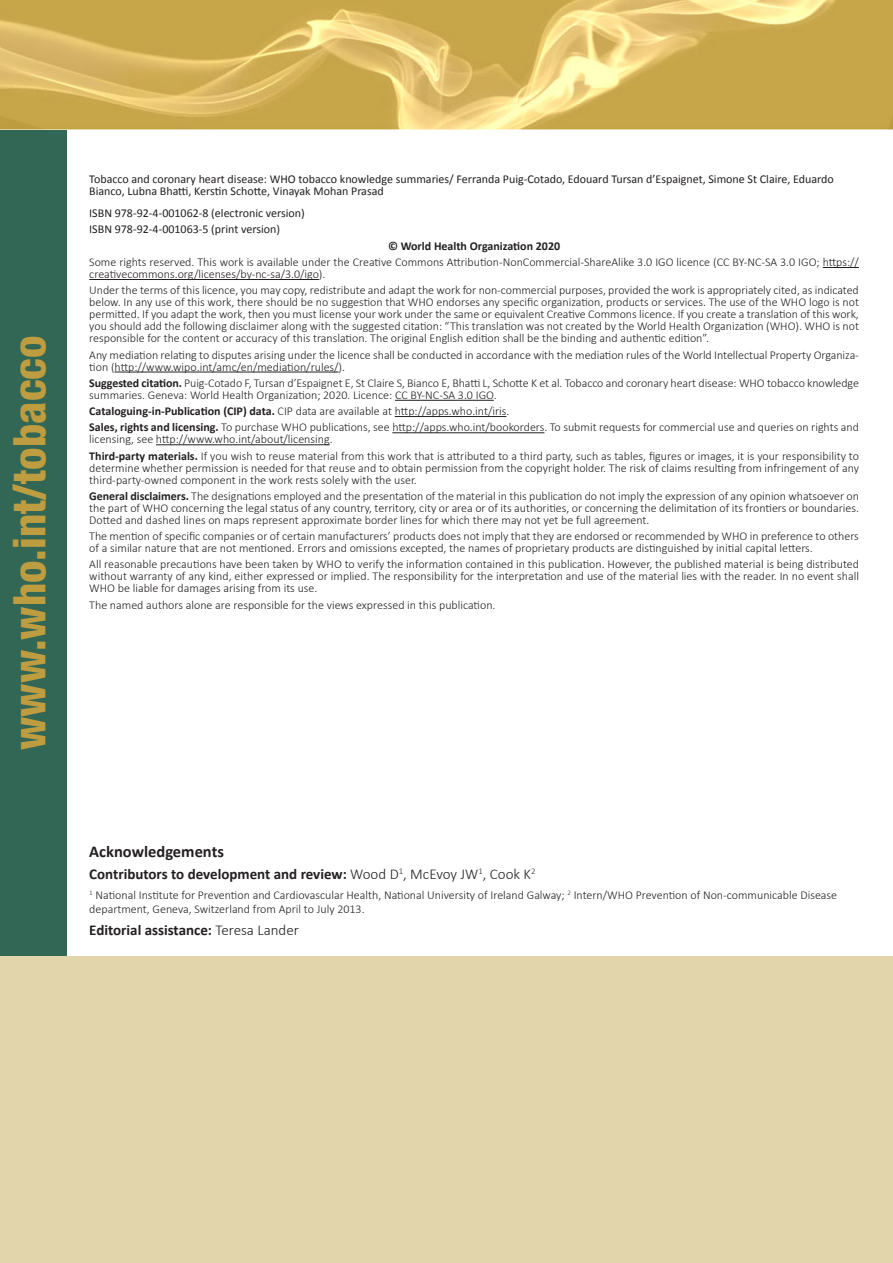
<style>
.page{position:relative;width:893px;height:1263px;background:#fff}
.page>*{position:absolute;margin:0;border:0;box-sizing:border-box;transform-origin:0 0}
.t1{font:800 condensed 45px "Helvetica Neue LT Pro";color:#be9d40}
.TEXTE_COURANT{font:700 16.5px "Calibri";color:#231f20}
.TEXTE_COURANT-2{font:700 15px "Calibri";color:#231f20}
.TEXTE_COURANT-3{font:300 12px/12px "Calibri";color:#231f20}
.TEXTE_COURANT-4{font:12px/12px "Calibri";color:#231f20}
.TEXTE_COURANT-5{font:700 12px "Calibri";color:#231f20}
.s1{font-weight:700}
.s2{font-weight:300}
</style>
<div class="page">
<div style="left:0;top:0;width:67px;height:958px;background:#326755"></div>
<div style="left:0;top:956px;width:893px;height:307px;background:#e2d4ab"></div>
<img style="left:0;top:0;width:893px;height:129px">
<hr style="left:823px;top:267px;width:36px;height:1px;background:#231f20">
<hr style="left:89px;top:279px;width:230px;height:1px;background:#231f20">
<hr style="left:115px;top:372px;width:224px;height:1px;background:#231f20">
<hr style="left:395px;top:400px;width:99px;height:1px;background:#231f20">
<hr style="left:395px;top:416px;width:111px;height:1px;background:#231f20">
<hr style="left:392px;top:432px;width:152px;height:1px;background:#231f20">
<hr style="left:156px;top:444px;width:174px;height:1px;background:#231f20">
<p class="t1" style="left:2px;top:750px;width:416px;rotate:-90deg">www.who.int/tobacco</p>
<p class="TEXTE_COURANT-4" style="left:89px;top:173px;width:746px">Tobacco and coronary heart disease: WHO tobacco knowledge summaries/ Ferranda Puig-Cotado, Edouard Tursan d’Espaignet, Simone St Claire, Eduardo<br>Bianco, Lubna Bhatti, Kerstin Schotte, Vinayak Mohan Prasad</p>
<p class="TEXTE_COURANT-4" style="left:89px;top:207px;width:217px">ISBN 978-92-4-001062-8 (electronic version)</p>
<p class="TEXTE_COURANT-4" style="left:89px;top:224px;width:192px">ISBN 978-92-4-001063-5 (print version)</p>
<p class="TEXTE_COURANT-5" style="left:388px;top:238px;width:174px">© World Health Organization 2020</p>
<p class="TEXTE_COURANT-3" style="left:89px;top:256px;width:771px">Some rights reserved. This work is available under the Creative Commons Attribution-NonCommercial-ShareAlike 3.0 IGO licence (CC BY-NC-SA 3.0 IGO; https:// creativecommons.org/licenses/by-nc-sa/3.0/igo).</p>
<p class="TEXTE_COURANT-3" style="left:89px;top:284px;width:771px;text-align:justify">Under the terms of this licence, you may copy, redistribute and adapt the work for non-commercial purposes, provided the work is appropriately cited, as indicated below. In any use of this work, there should be no suggestion that WHO endorses any specific organization, products or services. The use of the WHO logo is not permitted. If you adapt the work, then you must license your work under the same or equivalent Creative Commons licence. If you create a translation of this work, you should add the following disclaimer along with the suggested citation: “This translation was not created by the World Health Organization (WHO). WHO is not responsible for the content or accuracy of this translation. The original English edition shall be the binding and authentic edition”.</p>
<p class="TEXTE_COURANT-3" style="left:89px;top:348px;width:771px">Any mediation relating to disputes arising under the licence shall be conducted in accordance with the mediation rules of the World Intellectual Property Organiza&shy;tion (http://www.wipo.int/amc/en/mediation/rules/).</p>
<p class="TEXTE_COURANT-3" style="left:89px;top:377px;width:771px"><span class="s1">Suggested citation.</span> Puig-Cotado F, Tursan d’Espaignet E, St Claire S, Bianco E, Bhatti L, Schotte K et al. Tobacco and coronary heart disease: WHO tobacco knowledge summaries. Geneva: World Health Organization; 2020. Licence: CC BY-NC-SA 3.0 IGO.</p>
<p class="TEXTE_COURANT-3" style="left:89px;top:405px;width:422px"><span class="s1">Cataloguing-in-Publication (CIP) data.</span> CIP data are available at http://apps.who.int/iris.</p>
<p class="TEXTE_COURANT-3" style="left:89px;top:421px;width:771px"><span class="s1">Sales, rights and licensing.</span> To purchase WHO publications, see http://apps.who.int/bookorders. To submit requests for commercial use and queries on rights and licensing, see http://www.who.int/about/licensing.</p>
<p class="TEXTE_COURANT-3" style="left:89px;top:449px;width:771px;text-align:justify"><span class="s1">Third-party materials.</span> If you wish to reuse material from this work that is attributed to a third party, such as tables, figures or images, it is your responsibility to determine whether permission is needed for that reuse and to obtain permission from the copyright holder. The risk of claims resulting from infringement of any third-party-owned component in the work rests solely with the user.</p>
<p class="TEXTE_COURANT-3" style="left:89px;top:490px;width:771px;text-align:justify"><span class="s1">General disclaimers.</span> The designations employed and the presentation of the material in this publication do not imply the expression of any opinion whatsoever on the part of WHO concerning the legal status of any country, territory, city or area or of its authorities, or concerning the delimitation of its frontiers or boundaries.<br>Dotted and dashed lines on maps represent approximate border lines for which there may not yet be full agreement.</p>
<p class="TEXTE_COURANT-3" style="left:89px;top:530px;width:771px">The mention of specific companies or of certain manufacturers’ products does not imply that they are endorsed or recommended by WHO in preference to others of a similar nature that are not mentioned. Errors and omissions excepted, the names of proprietary products are distinguished by initial capital letters.</p>
<p class="TEXTE_COURANT-3" style="left:89px;top:558px;width:771px;text-align:justify">All reasonable precautions have been taken by WHO to verify the information contained in this publication. However, the published material is being distributed without warranty of any kind, either expressed or implied. The responsibility for the interpretation and use of the material lies with the reader. In no event shall WHO be liable for damages arising from its use.</p>
<p class="TEXTE_COURANT-3" style="left:89px;top:598px;width:408px">The named authors alone are responsible for the views expressed in this publication.</p>
<p class="TEXTE_COURANT" style="left:89px;top:841px;width:136px">Acknowledgements</p>
<p class="TEXTE_COURANT-2" style="left:89px;top:865px;width:448px">Contributors to development and review: <span class="s2">Wood D</span><sup>1</sup><span class="s2">, McEvoy JW</span><sup>1</sup><span class="s2">, Cook K</span><sup>2</sup></p>
<p class="TEXTE_COURANT-3" style="left:89px;top:887px;width:749px;line-height:14.4px"><sup>1</sup> National Institute for Prevention and Cardiovascular Health, National University of Ireland Galway; <sup>2</sup> Intern/WHO Prevention of Non-communicable Disease department, Geneva, Switzerland from April to July 2013.</p>
<p class="TEXTE_COURANT-2" style="left:89px;top:921px;width:211px">Editorial assistance: <span class="s2">Teresa Lander</span></p>
</div>
